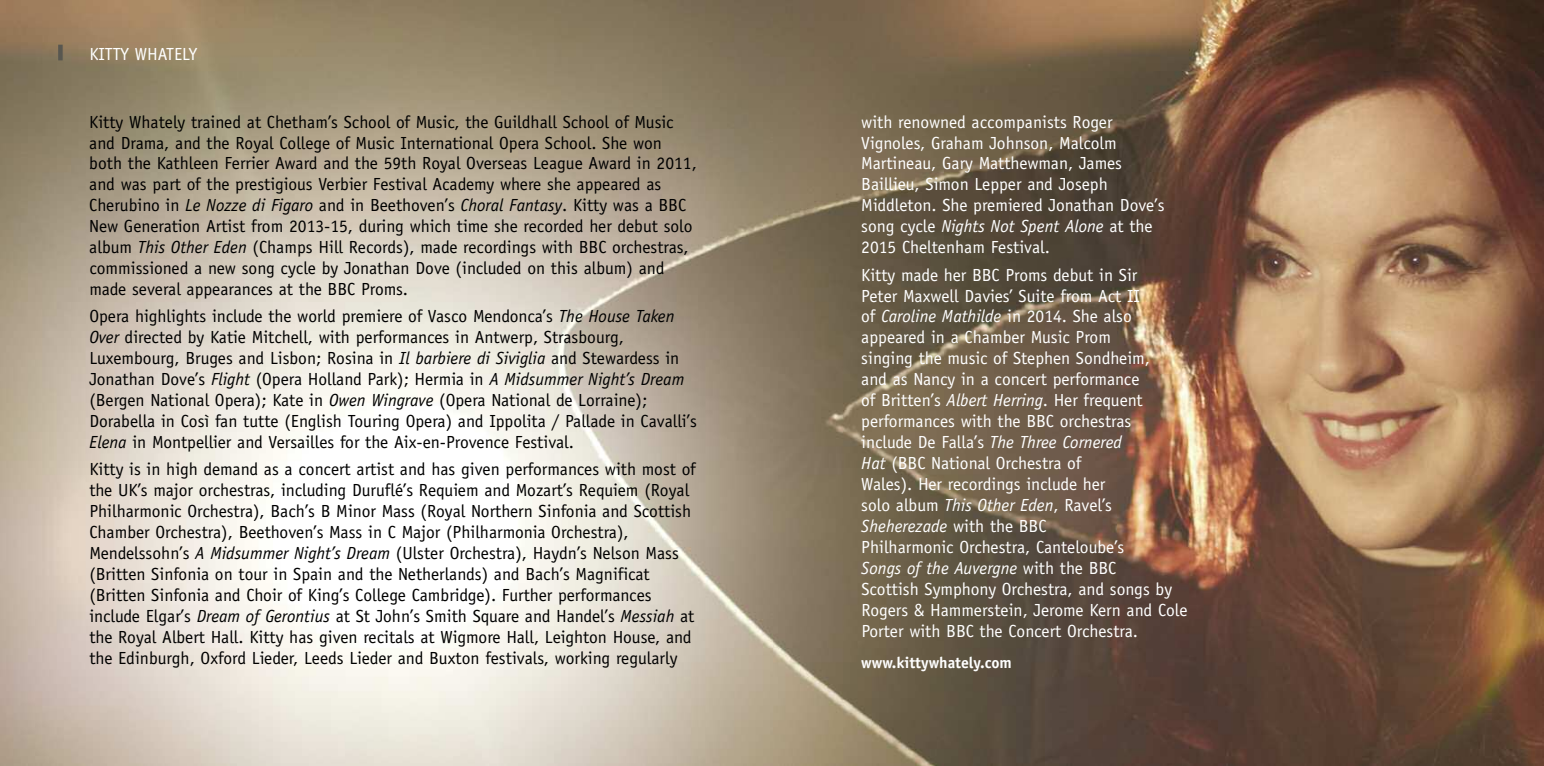
<style>
.page{position:relative;width:1544px;height:766px;background:#fff}
.page>*{position:absolute;margin:0;border:0;box-sizing:border-box;transform-origin:0 0}
.t1{font:17.55px/20.9px "Officina Sans";color:#000}
.t2{font:17.55px/20.9px "Officina Sans";color:#fff}
.t3{font:700 15.75px "Officina Sans";color:#fff}
.s1{font-style:italic}
</style>
<div class="page">
<img style="left:0;top:0;width:1543px;height:765px">
<div style="left:58px;top:45px;width:5px;height:15px;background:#585750"></div>
<p class="t2" style="left:89px;top:45px;width:109px">KITTY WHATELY</p>
<p class="t1" style="left:89px;top:113px;width:609px">Kitty Whately trained at Chetham’s School of Music, the Guildhall School of Music and Drama, and the Royal College of Music International Opera School. She won both the Kathleen Ferrier Award and the 59th Royal Overseas League Award in 2011, and was part of the prestigious Verbier Festival Academy where she appeared as Cherubino in <span class="s1">Le Nozze di Figaro</span> and in Beethoven’s <span class="s1">Choral Fantasy</span>. Kitty was a BBC New Generation Artist from 2013-15, during which time she recorded her debut solo album <span class="s1">This Other Eden</span> (Champs Hill Records), made recordings with BBC orchestras, commissioned a new song cycle by Jonathan Dove (included on this album) and made several appearances at the BBC Proms.</p>
<p class="t1" style="left:89px;top:307px;width:609px">Opera highlights include the world premiere of Vasco Mendonca’s <span class="s1">The House Taken Over</span> directed by Katie Mitchell, with performances in Antwerp, Strasbourg, Luxembourg, Bruges and Lisbon; Rosina in <span class="s1">Il barbiere di Siviglia</span> and Stewardess in Jonathan Dove’s <span class="s1">Flight</span> (Opera Holland Park); Hermia in <span class="s1">A Midsummer Night’s Dream </span>(Bergen National Opera); Kate in <span class="s1">Owen Wingrave</span> (Opera National de Lorraine); Dorabella in Così fan tutte (English Touring Opera) and Ippolita / Pallade in Cavalli’s <span class="s1">Elena</span> in Montpellier and Versailles for the Aix-en-Provence Festival.</p>
<p class="t1" style="left:89px;top:460px;width:608px">Kitty is in high demand as a concert artist and has given performances with most of the UK’s major orchestras, including Duruflé’s Requiem and Mozart’s Requiem (Royal Philharmonic Orchestra), Bach’s B Minor Mass (Royal Northern Sinfonia and Scottish Chamber Orchestra), Beethoven’s Mass in C Major (Philharmonia Orchestra), Mendelssohn’s <span class="s1">A Midsummer Night’s Dream</span> (Ulster Orchestra), Haydn’s Nelson Mass (Britten Sinfonia on tour in Spain and the Netherlands) and Bach’s Magnificat (Britten Sinfonia and Choir of King’s College Cambridge). Further performances include Elgar’s <span class="s1">Dream of Gerontius</span> at St John’s Smith Square and Handel’s <span class="s1">Messiah</span> at the Royal Albert Hall. Kitty has given recitals at Wigmore Hall, Leighton House, and the Edinburgh, Oxford Lieder, Leeds Lieder and Buxton festivals, working regularly</p>
<p class="t2" style="left:861px;top:113px;width:305px">with renowned accompanists Roger Vignoles, Graham Johnson, Malcolm Martineau, Gary Matthewman, James Baillieu, Simon Lepper and Joseph Middleton. She premiered Jonathan Dove’s song cycle <span class="s1">Nights Not Spent Alone</span> at the 2015 Cheltenham Festival.</p>
<p class="t2" style="left:861px;top:265px;width:328px">Kitty made her BBC Proms debut in Sir<br>Peter Maxwell Davies’ Suite from Act II<br>of <span class="s1">Caroline Mathilde</span> in 2014. She also appeared in a Chamber Music Prom<br>singing the music of Stephen Sondheim,<br>and as Nancy in a concert performance<br>of Britten’s <span class="s1">Albert Herring</span>. Her frequent performances with the BBC orchestras<br>include De Falla’s <span class="s1">The Three Cornered<br>Hat</span> (BBC National Orchestra of<br>Wales). Her recordings include her<br>solo album <span class="s1">This Other Eden</span>, Ravel’s <span class="s1">Sheherezade</span> with the BBC<br>Philharmonic Orchestra, Canteloube’s<br><span class="s1">Songs of the Auvergne</span> with the BBC<br>Scottish Symphony Orchestra, and songs by Rogers &amp; Hammerstein, Jerome Kern and Cole Porter with BBC the Concert Orchestra.</p>
<p class="t3" style="left:861px;top:656px;width:152px">www.kittywhately.com</p>
</div>
